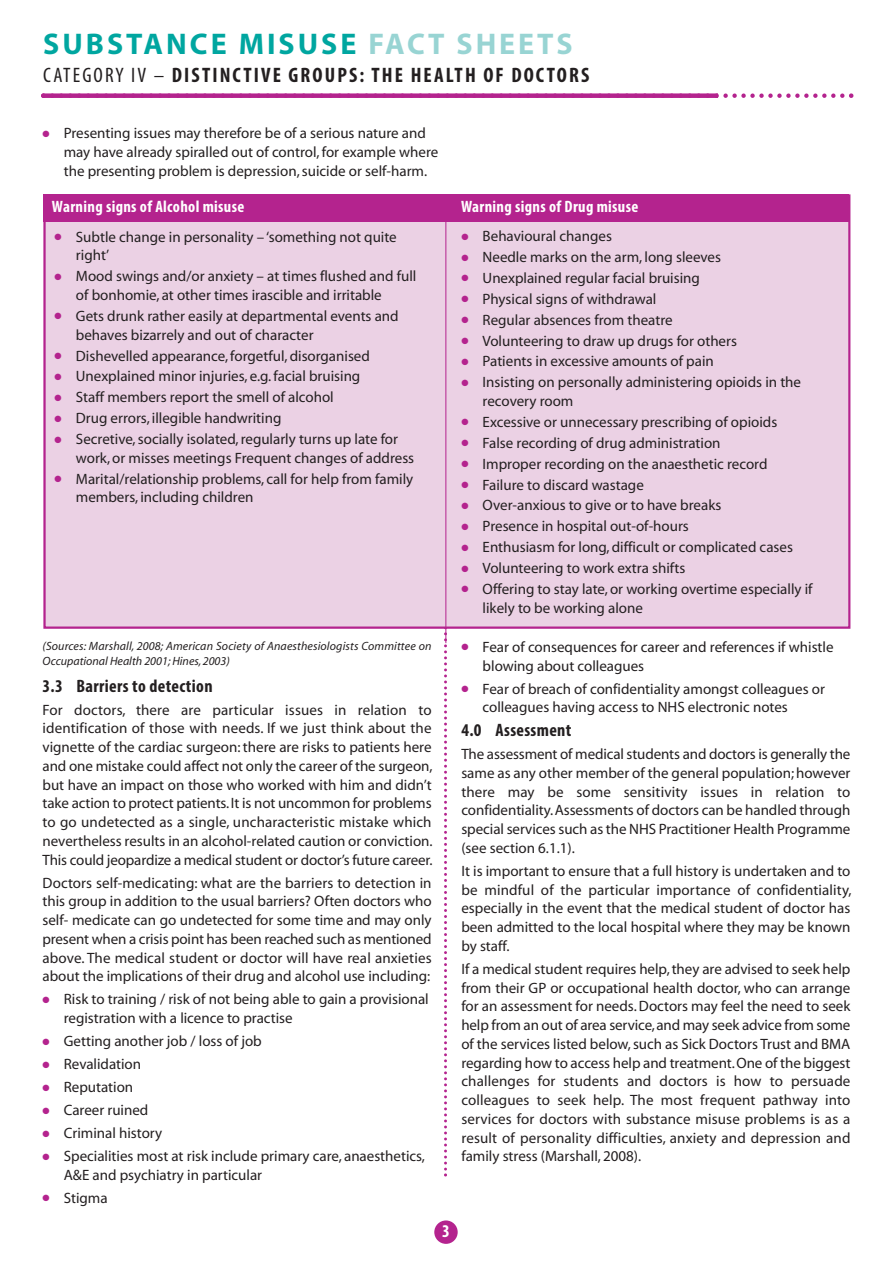
<style>
.page{position:relative;width:893px;height:1263px;background:#fff}
.page>*{position:absolute;margin:0;border:0;box-sizing:border-box;transform-origin:0 0}
.t1{font:700 30px "Myriad";letter-spacing:.1em;color:#00a6a0}
.t2{font:700 condensed 21px "Myriad Pro";letter-spacing:.1em;color:#231f20}
.t3{font:700 condensed 18px "Myriad Pro";letter-spacing:.02em;color:#231f20}
.t4{font:700 condensed 18px "Myriad Pro";color:#fff}
.t5{font:700 condensed 16.5px "Myriad Pro";letter-spacing:.02em;color:#fff}
.t6{font:15px/18.8px "Myriad";color:#231f20}
.t7{font:italic 12px/15px "Myriad";letter-spacing:.01em;color:#231f20}
.s1{color:#98d4d3}
.s2{font-weight:400}
.s3{color:#b4238e}
</style>
<div class="page">
<div style="left:434px;top:1220px;width:24px;height:24px;background:#b4238e;border-radius:50%"></div>
<svg style="left:444px;top:629px;width:3px;height:547px"></svg>
<svg style="left:41px;top:93px;width:812px;height:5px;background:#c14ba2"></svg>
<div style="left:46px;top:197px;width:802px;height:429px;background:#ebd1e4"></div>
<div style="left:43px;top:194px;width:806px;height:28px;background:#b4238e"></div>
<hr style="left:445px;top:219px;width:1px;height:424px;background:#b4238e">
<h1 class="t1" style="left:43px;top:32px;width:531px">SUBSTANCE MISUSE <span class="s1">FACT SHEETS</span></h1>
<h2 class="t2" style="left:43px;top:68px;width:548px"><span class="s2">CATEGORY IV –</span> DISTINCTIVE GROUPS: THE HEALTH OF DOCTORS</h2>
<p class="t6" style="left:64px;top:125px;width:376px;text-indent:-21px"><span class="s3">●</span> Presenting issues may therefore be of a serious nature and may have already spiralled out of control,for example where the presenting problem is depression,suicide or self-harm.</p>
<p class="t5" style="left:52px;top:201px;width:194px">Warning signs of Alcohol misuse</p>
<p class="t5" style="left:461px;top:201px;width:179px">Warning signs of Drug misuse</p>
<p class="t6" style="left:76px;top:229px;width:322px;text-indent:-21px"><span class="s3">●</span> Subtle change in personality – ‘something not quite right’</p>
<p class="t6" style="left:76px;top:268px;width:342px;text-indent:-21px"><span class="s3">●</span> Mood swings and/or anxiety – at times flushed and full of bonhomie, at other times irascible and irritable</p>
<p class="t6" style="left:76px;top:308px;width:324px;text-indent:-21px"><span class="s3">●</span> Gets drunk rather easily at departmental events and behaves bizarrely and out of character</p>
<p class="t6" style="left:55px;top:347px;width:317px"><span class="s3">●</span> Dishevelled appearance,forgetful, disorganised</p>
<p class="t6" style="left:55px;top:368px;width:307px"><span class="s3">●</span> Unexplained minor injuries, e.g.facial bruising</p>
<p class="t6" style="left:55px;top:389px;width:281px"><span class="s3">●</span> Staff members report the smell of alcohol</p>
<p class="t6" style="left:55px;top:410px;width:228px"><span class="s3">●</span> Drug errors, illegible handwriting</p>
<p class="t6" style="left:76px;top:431px;width:340px;text-indent:-21px"><span class="s3">●</span> Secretive,socially isolated,regularly turns up late for work, or misses meetings Frequent changes of address</p>
<p class="t6" style="left:76px;top:471px;width:339px;text-indent:-21px"><span class="s3">●</span> Marital/relationship problems, call for help from family members, including children</p>
<p class="t6" style="left:461px;top:228px;width:152px"><span class="s3">●</span> Behavioural changes</p>
<p class="t6" style="left:461px;top:249px;width:261px"><span class="s3">●</span> Needle marks on the arm, long sleeves</p>
<p class="t6" style="left:461px;top:270px;width:240px"><span class="s3">●</span> Unexplained regular facial bruising</p>
<p class="t6" style="left:461px;top:291px;width:197px"><span class="s3">●</span> Physical signs of withdrawal</p>
<p class="t6" style="left:461px;top:312px;width:213px"><span class="s3">●</span> Regular absences from theatre</p>
<p class="t6" style="left:461px;top:332px;width:277px"><span class="s3">●</span> Volunteering to draw up drugs for others</p>
<p class="t6" style="left:461px;top:353px;width:254px"><span class="s3">●</span> Patients in excessive amounts of pain</p>
<p class="t6" style="left:483px;top:374px;width:320px;text-indent:-21px"><span class="s3">●</span> Insisting on personally administering opioids in the recovery room</p>
<p class="t6" style="left:461px;top:414px;width:317px"><span class="s3">●</span> Excessive or unnecessary prescribing of opioids</p>
<p class="t6" style="left:461px;top:435px;width:261px"><span class="s3">●</span> False recording of drug administration</p>
<p class="t6" style="left:461px;top:456px;width:308px"><span class="s3">●</span> Improper recording on the anaesthetic record</p>
<p class="t6" style="left:461px;top:476px;width:184px"><span class="s3">●</span> Failure to discard wastage</p>
<p class="t6" style="left:461px;top:497px;width:261px"><span class="s3">●</span> Over-anxious to give or to have breaks</p>
<p class="t6" style="left:461px;top:518px;width:229px"><span class="s3">●</span> Presence in hospital out-of-hours</p>
<p class="t6" style="left:461px;top:539px;width:333px"><span class="s3">●</span> Enthusiasm for long, difficult or complicated cases</p>
<p class="t6" style="left:461px;top:560px;width:225px"><span class="s3">●</span> Volunteering to work extra shifts</p>
<p class="t6" style="left:483px;top:581px;width:331px;text-indent:-21px"><span class="s3">●</span> Offering to stay late, or working overtime especially if likely to be working alone</p>
<p class="t7" style="left:43px;top:639px;width:391px">(Sources: Marshall, 2008; American Society of Anaesthesiologists Committee on<br>Occupational Health 2001;Hines, 2003)</p>
<p class="t3" style="left:43px;top:679px;width:172px">3.3 Barriers to detection</p>
<p class="t6" style="left:43px;top:701px;width:392px;text-align:justify">For doctors, there are particular issues in relation to identification of those with needs. If we just think about the vignette of the cardiac surgeon: there are risks to patients here and one mistake could affect not only the career of the surgeon, but have an impact on those who worked with him and didn’t take action to protect patients.It is not uncommon for problems to go undetected as a single, uncharacteristic mistake which nevertheless results in an alcohol-related caution or conviction.<br>This could jeopardize a medical student or doctor’s future career.</p>
<p class="t6" style="left:43px;top:874px;width:391px;text-align:justify">Doctors self-medicating: what are the barriers to detection in this group in addition to the usual barriers? Often doctors who self- medicate can go undetected for some time and may only present when a crisis point has been reached such as mentioned above. The medical student or doctor will have real anxieties about the implications of their drug and alcohol use including:</p>
<p class="t6" style="left:64px;top:991px;width:366px;text-indent:-21px"><span class="s3">●</span> Risk to training / risk of not being able to gain a provisional registration with a licence to practise</p>
<p class="t6" style="left:43px;top:1033px;width:221px"><span class="s3">●</span> Getting another job / loss of job</p>
<p class="t6" style="left:43px;top:1056px;width:100px"><span class="s3">●</span> Revalidation</p>
<p class="t6" style="left:43px;top:1079px;width:92px"><span class="s3">●</span> Reputation</p>
<p class="t6" style="left:43px;top:1102px;width:107px"><span class="s3">●</span> Career ruined</p>
<p class="t6" style="left:43px;top:1125px;width:121px"><span class="s3">●</span> Criminal history</p>
<p class="t6" style="left:64px;top:1148px;width:363px;text-indent:-21px"><span class="s3">●</span> Specialities most at risk include primary care, anaesthetics,<br>A&amp;E and psychiatry in particular</p>
<p class="t6" style="left:43px;top:1190px;width:67px"><span class="s3">●</span> Stigma</p>
<p class="t4" style="left:442px;top:1224px;width:9px">3</p>
<p class="t6" style="left:483px;top:639px;width:352px;text-indent:-21px"><span class="s3">●</span> Fear of consequences for career and references if whistle blowing about colleagues</p>
<p class="t6" style="left:483px;top:680px;width:344px;text-indent:-21px"><span class="s3">●</span> Fear of breach of confidentiality amongst colleagues or colleagues having access to NHS electronic notes</p>
<p class="t3" style="left:461px;top:723px;width:112px">4.0 Assessment</p>
<p class="t6" style="left:461px;top:746px;width:391px;text-align:justify">The assessment of medical students and doctors is generally the same as any other member of the general population;however there may be some sensitivity issues in relation to confidentiality.Assessments of doctors can be handled through special services such as the NHS Practitioner Health Programme (see section 6.1.1).</p>
<p class="t6" style="left:461px;top:863px;width:392px;text-align:justify">It is important to ensure that a full history is undertaken and to be mindful of the particular importance of confidentiality, especially in the event that the medical student of doctor has been admitted to the local hospital where they may be known by staff.</p>
<p class="t6" style="left:461px;top:961px;width:391px;text-align:justify">If a medical student requires help,they are advised to seek help from their GP or occupational health doctor, who can arrange for an assessment for needs.Doctors may feel the need to seek help from an out of area service,and may seek advice from some of the services listed below,such as Sick Doctors Trust and BMA regarding how to access help and treatment.One of the biggest challenges for students and doctors is how to persuade colleagues to seek help. The most frequent pathway into services for doctors with substance misuse problems is as a result of personality difficulties, anxiety and depression and family stress (Marshall, 2008).</p>
</div>
